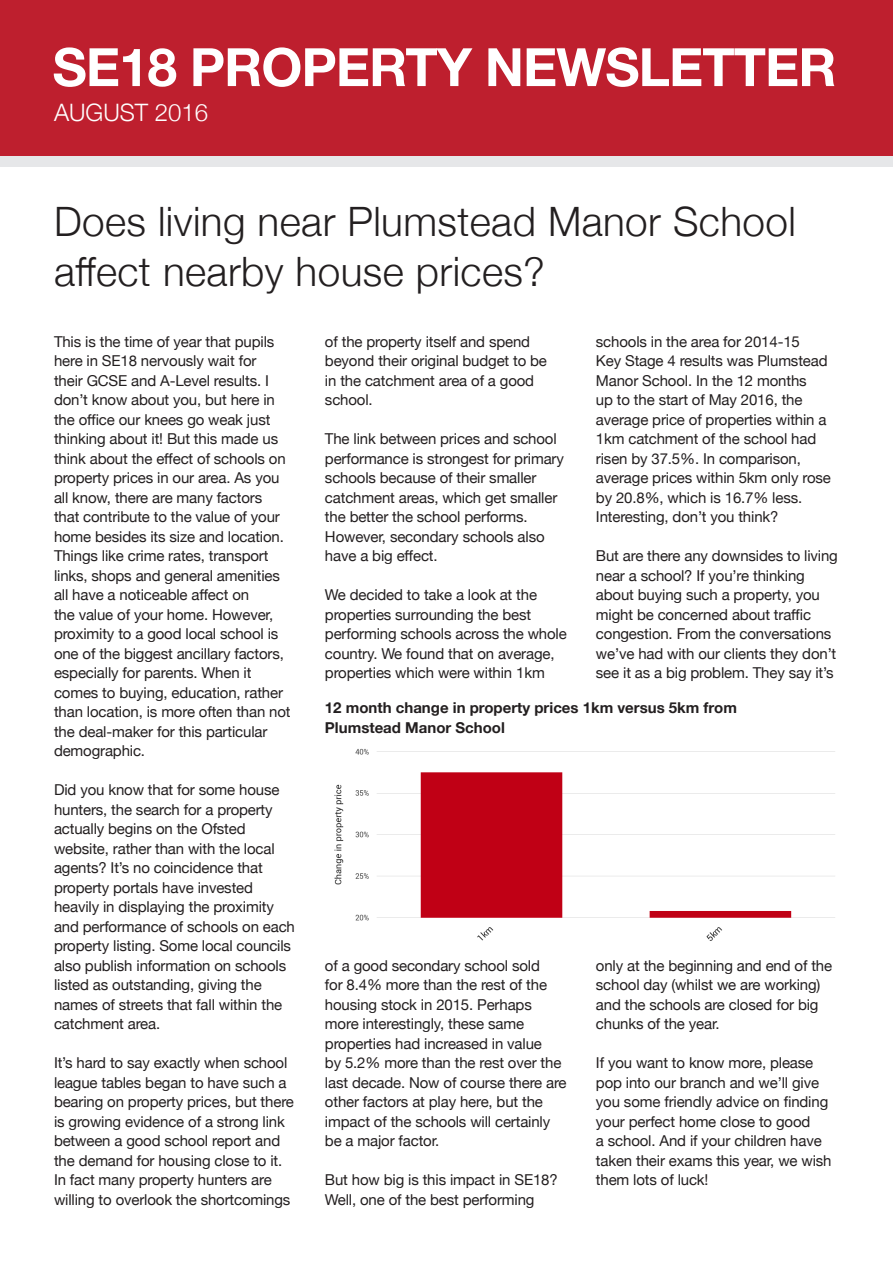
<style>
.page{position:relative;width:893px;height:1263px;background:#fff}
.page>*{position:absolute;margin:0;border:0;box-sizing:border-box;transform-origin:0 0}
.t1{font:700 52.8px "Helvetica Neue";letter-spacing:-.02em;color:#fff}
.t2{font:300 40.5px/49.5px "Helvetica Neue";letter-spacing:.01em;color:#231f20}
.t3{font:300 24px "Helvetica Neue";color:#fff}
.t4{font:15px/19.5px "Helvetica Neue";letter-spacing:-.01em;color:#231f20}
.t5{font:700 15px/19.5px "Helvetica Neue";color:#231f20}
</style>
<div class="page">
<div style="left:0;top:0;width:893px;height:161px;background:#be1f2e"></div>
<div style="left:0;top:156px;width:893px;height:10px;background:#e6e7e9"></div>
<img style="left:334px;top:748px;width:501px;height:193px">
<h1 class="t1" style="left:52px;top:35px;width:785px">SE18 PROPERTY NEWSLETTER</h1>
<h3 class="t3" style="left:54px;top:98px;width:156px">AUGUST 2016</h3>
<h2 class="t2" style="left:54px;top:196px;width:743px">Does living near Plumstead Manor School affect nearby house prices?</h2>
<p class="t4" style="left:54px;top:331px;width:238px">This is the time of year that pupils here in SE18 nervously wait for<br>their GCSE and A-Level results. I don’t know about you, but here in the office our knees go weak just thinking about it! But this made us think about the effect of schools on property prices in our area. As you all know, there are many factors that contribute to the value of your home besides its size and location.<br>Things like crime rates, transport links, shops and general amenities all have a noticeable affect on<br>the value of your home. However, proximity to a good local school is one of the biggest ancillary factors, especially for parents. When it comes to buying, education, rather than location, is more often than not the deal-maker for this particular demographic.</p>
<p class="t4" style="left:54px;top:780px;width:242px">Did you know that for some house hunters, the search for a property actually begins on the Ofsted website, rather than with the local agents? It’s no coincidence that property portals have invested heavily in displaying the proximity and performance of schools on each property listing. Some local councils also publish information on schools listed as outstanding, giving the names of streets that fall within the catchment area.</p>
<p class="t4" style="left:54px;top:1053px;width:241px">It’s hard to say exactly when school league tables began to have such a bearing on property prices, but there is growing evidence of a strong link between a good school report and the demand for housing close to it.<br>In fact many property hunters are willing to overlook the shortcomings</p>
<p class="t4" style="left:325px;top:331px;width:224px">of the property itself and spend beyond their original budget to be in the catchment area of a good school.</p>
<p class="t4" style="left:325px;top:429px;width:240px">The link between prices and school performance is strongest for primary schools because of their smaller catchment areas, which get smaller the better the school performs.<br>However, secondary schools also have a big effect.</p>
<p class="t4" style="left:325px;top:585px;width:243px">We decided to take a look at the properties surrounding the best performing schools across the whole country. We found that on average, properties which were within 1km</p>
<p class="t4" style="left:596px;top:331px;width:236px">schools in the area for 2014-15<br>Key Stage 4 results was Plumstead<br>Manor School. In the 12 months<br>up to the start of May 2016, the average price of properties within a<br>1km catchment of the school had risen by 37.5%. In comparison, average prices within 5km only rose by 20.8%, which is 16.7% less.<br>Interesting, don’t you think?</p>
<p class="t4" style="left:596px;top:546px;width:243px">But are there any downsides to living near a school? If you’re thinking about buying such a property, you might be concerned about traffic congestion. From the conversations we’ve had with our clients they don’t see it as a big problem. They say it’s</p>
<p class="t5" style="left:325px;top:698px;width:413px">12 month change in property prices 1km versus 5km from<br>Plumstead Manor School</p>
<p class="t4" style="left:325px;top:955px;width:243px">of a good secondary school sold<br>for 8.4% more than the rest of the housing stock in 2015. Perhaps more interestingly, these same properties had increased in value<br>by 5.2% more than the rest over the last decade. Now of course there are other factors at play here, but the impact of the schools will certainly be a major factor.</p>
<p class="t4" style="left:325px;top:1170px;width:234px">But how big is this impact in SE18?<br>Well, one of the best performing</p>
<p class="t4" style="left:596px;top:955px;width:238px">only at the beginning and end of the school day (whilst we are working) and the schools are closed for big chunks of the year.</p>
<p class="t4" style="left:596px;top:1053px;width:237px">If you want to know more, please pop into our branch and we’ll give you some friendly advice on finding your perfect home close to good<br>a school. And if your children have taken their exams this year, we wish them lots of luck!</p>
</div>
